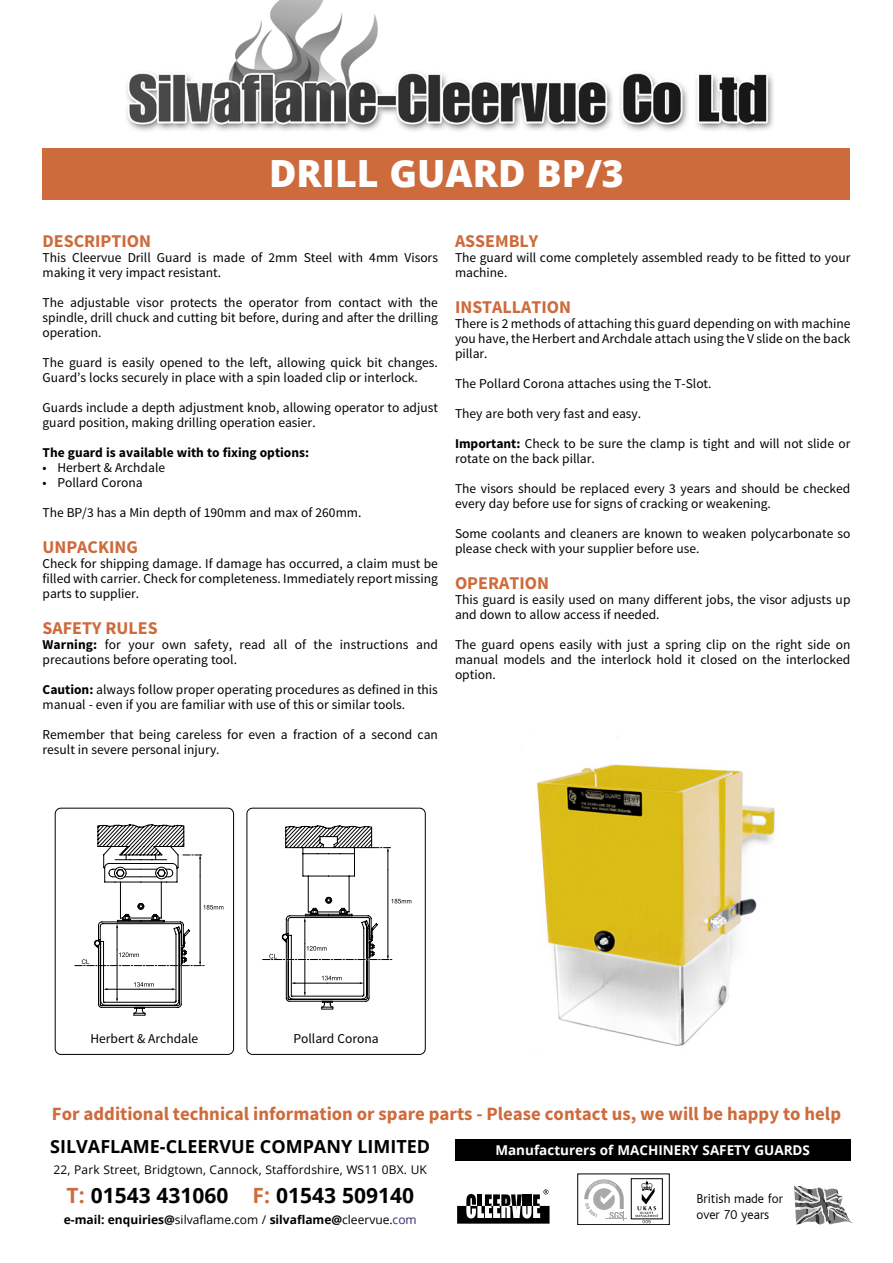
<style>
.page{position:relative;width:893px;height:1263px;background:#fff}
.page>*{position:absolute;margin:0;border:0;box-sizing:border-box;transform-origin:0 0}
.t1{font:800 37.5px "Open Sans";color:#fff}
.t2{font:700 21px "Open Sans";color:#000}
.t3{font:700 18.75px "Source Sans Pro";color:#ce6b3c}
.t4{font:700 18px "Source Sans Pro";color:#ce6b3c}
.t5{font:700 18px "Open Sans";color:#000}
.t6{font:13.5px/15px "Source Sans Pro";color:#000}
.t7{font:700 13.5px "Source Sans Pro";color:#000}
.t8{font:700 13.5px "Open Sans";color:#fff}
.t9{font:300 13.5px/16.2px "Bliss";color:#000}
.t10{font:12px "Open Sans";letter-spacing:.01em;color:#000}
.t11{font:700 12px "Open Sans";color:#000}
.s1{font-weight:700}
.s2{color:#ce6b3c}
.s3{font-weight:400}
.s4{font-weight:400;color:#302d6d}
</style>
<div class="page">
<img style="left:537px;top:736px;width:238px;height:310px">
<div style="left:455px;top:1139px;width:395px;height:21px;background:#000"></div>
<svg style="left:457px;top:1189px;width:93px;height:34px"></svg>
<svg style="left:635px;top:1180px;width:23px;height:43px"></svg>
<div style="left:631px;top:1178px;width:32px;height:41px;border:1px solid #000"></div>
<div style="left:577px;top:1174px;width:92px;height:51px;border:1px solid #000"></div>
<svg style="left:584px;top:1179px;width:42px;height:41px"></svg>
<svg style="left:794px;top:1185px;width:59px;height:40px"></svg>
<img style="left:104px;top:0;width:685px;height:149px">
<div style="left:43px;top:149px;width:807px;height:51px;background:#ce6b3c"></div>
<svg style="left:262px;top:825px;width:149px;height:184px"></svg>
<div style="left:247px;top:808px;width:178px;height:246px;border:1px solid #000;border-radius:6px"></div>
<svg style="left:75px;top:824px;width:149px;height:191px"></svg>
<div style="left:55px;top:808px;width:179px;height:246px;border:1px solid #000;border-radius:6px"></div>
<h1 class="t1" style="left:269px;top:145px;width:356px">DRILL GUARD BP/3</h1>
<h3 class="t4" style="left:43px;top:230px;width:110px">DESCRIPTION</h3>
<p class="t6" style="left:43px;top:251px;width:397px">This Cleervue Drill Guard is made of 2mm Steel with 4mm Visors making it very impact resistant.</p>
<p class="t6" style="left:43px;top:296px;width:397px;text-align:justify">The adjustable visor protects the operator from contact with the spindle, drill chuck and cutting bit before, during and after the drilling operation.</p>
<p class="t6" style="left:43px;top:356px;width:397px">The guard is easily opened to the left, allowing quick bit changes.<br>Guard’s locks securely in place with a spin loaded clip or interlock.</p>
<p class="t6" style="left:43px;top:401px;width:397px">Guards include a depth adjustment knob, allowing operator to adjust guard position, making drilling operation easier.</p>
<p class="t7" style="left:43px;top:444px;width:268px">The guard is available with to fixing options:</p>
<p class="t6" style="left:43px;top:461px;width:124px">• Herbert &amp; Archdale</p>
<p class="t6" style="left:43px;top:476px;width:102px">• Pollard Corona</p>
<p class="t6" style="left:43px;top:506px;width:320px">The BP/3 has a Min depth of 190mm and max of 260mm.</p>
<h3 class="t4" style="left:43px;top:536px;width:97px">UNPACKING</h3>
<p class="t6" style="left:43px;top:557px;width:397px;text-align:justify">Check for shipping damage. If damage has occurred, a claim must be filled with carrier. Check for completeness. Immediately report missing parts to supplier.</p>
<h3 class="t4" style="left:43px;top:617px;width:117px">SAFETY RULES</h3>
<p class="t6" style="left:43px;top:638px;width:397px"><span class="s1">Warning:</span> for your own safety, read all of the instructions and precautions before operating tool.</p>
<p class="t6" style="left:43px;top:683px;width:397px"><span class="s1">Caution:</span> always follow proper operating procedures as defined in this manual - even if you are familiar with use of this or similar tools.</p>
<p class="t6" style="left:43px;top:728px;width:397px">Remember that being careless for even a fraction of a second can result in severe personal injury.</p>
<h3 class="t4" style="left:455px;top:230px;width:85px">ASSEMBLY</h3>
<p class="t6" style="left:455px;top:251px;width:397px">The guard will come completely assembled ready to be fitted to your machine.</p>
<h3 class="t4" style="left:455px;top:296px;width:118px">INSTALLATION</h3>
<p class="t6" style="left:455px;top:317px;width:397px;text-align:justify">There is 2 methods of attaching this guard depending on with machine you have, the Herbert and Archdale attach using the V slide on the back pillar.</p>
<p class="t6" style="left:455px;top:377px;width:258px">The Pollard Corona attaches using the T-Slot.</p>
<p class="t6" style="left:455px;top:407px;width:188px">They are both very fast and easy.</p>
<p class="t6" style="left:455px;top:437px;width:397px"><span class="s1">Important:</span> Check to be sure the clamp is tight and will not slide or rotate on the back pillar.</p>
<p class="t6" style="left:455px;top:482px;width:397px">The visors should be replaced every 3 years and should be checked every day before use for signs of cracking or weakening.</p>
<p class="t6" style="left:455px;top:527px;width:397px">Some coolants and cleaners are known to weaken polycarbonate so please check with your supplier before use.</p>
<h3 class="t4" style="left:455px;top:572px;width:95px">OPERATION</h3>
<p class="t6" style="left:455px;top:593px;width:397px">This guard is easily used on many different jobs, the visor adjusts up and down to allow access if needed.</p>
<p class="t6" style="left:455px;top:638px;width:397px;text-align:justify">The guard opens easily with just a spring clip on the right side on manual models and the interlock hold it closed on the interlocked option.</p>
<p class="t6" style="left:91px;top:1031px;width:109px">Herbert &amp; Archdale</p>
<p class="t6" style="left:293px;top:1031px;width:87px">Pollard Corona</p>
<h3 class="t3" style="left:52px;top:1101px;width:791px">For additional technical information or spare parts - Please contact us, we will be happy to help</h3>
<h3 class="t5" style="left:50px;top:1134px;width:382px">SILVAFLAME-CLEERVUE COMPANY LIMITED</h3>
<p class="t10" style="left:54px;top:1161px;width:375px">22, Park Street, Bridgtown, Cannock, Staffordshire, WS11 0BX. UK</p>
<h2 class="t2" style="left:67px;top:1180px;width:349px"><span class="s2">T:</span> 01543 431060 <span class="s2">F:</span> 01543 509140</h2>
<p class="t11" style="left:64px;top:1211px;width:355px">e-mail: enquiries@<span class="s3">silvaflame.com /</span> silvaflame@<span class="s3">cleervue.</span><span class="s4">com</span></p>
<p class="t8" style="left:495px;top:1141px;width:316px">Manufacturers of MACHINERY SAFETY GUARDS</p>
<p class="t9" style="left:696px;top:1190px;width:88px">British made for over 70 years</p>
</div>
